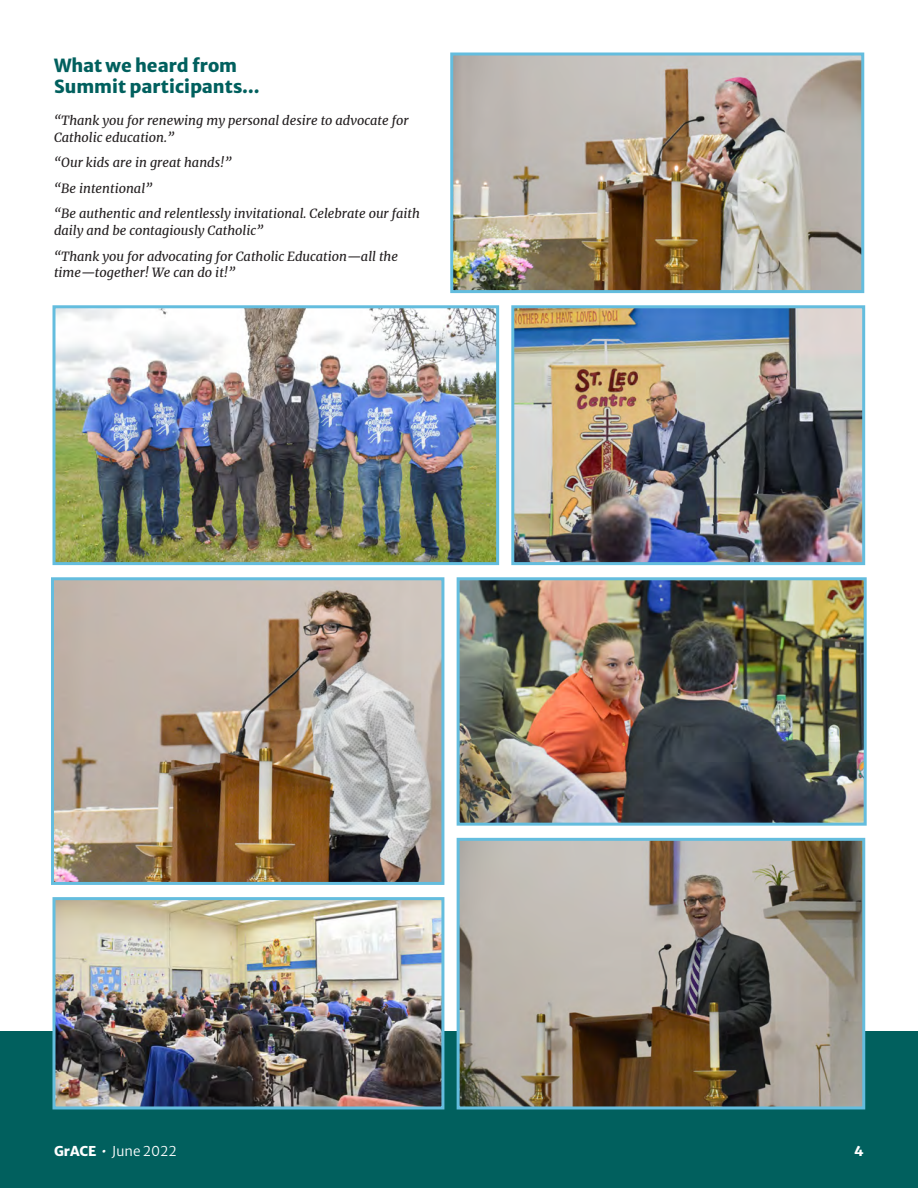
<style>
.page{position:relative;width:918px;height:1188px;background:#fff}
.page>*{position:absolute;margin:0;border:0;box-sizing:border-box;transform-origin:0 0}
.Subheadings{font:800 18px/21.6px "Merriweather Sans";color:#01605e}
.Titles{font:300 13.5px "Merriweather Sans";color:#fff}
.Titles-2{font:800 13.5px "Merriweather Sans";color:#fff}
.Single_Column_Paragr{font:italic 12.75px/16.8px "Merriweather";color:#231f20}
.s1{font-weight:800}
.s2{font-weight:700;font-style:italic}
</style>
<div class="page">
<div style="left:0;top:1031px;width:918px;height:157px;background:#01605e"></div>
<img style="left:454px;top:56px;width:406px;height:233px">
<div style="left:450px;top:52px;width:414px;height:241px;border:3px solid #64bdde"></div>
<img style="left:461px;top:842px;width:400px;height:263px">
<div style="left:457px;top:838px;width:408px;height:271px;border:3px solid #64bdde"></div>
<img style="left:55px;top:581px;width:385px;height:300px">
<div style="left:51px;top:577px;width:393px;height:308px;border:3px solid #64bdde"></div>
<img style="left:56px;top:309px;width:439px;height:252px">
<div style="left:52px;top:305px;width:447px;height:260px;border:3px solid #64bdde"></div>
<img style="left:461px;top:581px;width:402px;height:241px">
<div style="left:457px;top:577px;width:410px;height:249px;border:3px solid #64bdde"></div>
<img style="left:56px;top:901px;width:384px;height:204px">
<div style="left:52px;top:897px;width:392px;height:212px;border:3px solid #64bdde"></div>
<img style="left:515px;top:309px;width:346px;height:252px">
<div style="left:511px;top:305px;width:354px;height:260px;border:3px solid #64bdde"></div>
<p class="Subheadings" style="left:54px;top:52px;width:207px">What we heard from<br>Summit participants…</p>
<p class="Single_Column_Paragr" style="left:54px;top:112px;width:356px">“Thank you for renewing my personal desire to advocate for<br>Catholic education.”</p>
<p class="Single_Column_Paragr" style="left:54px;top:154px;width:179px">“Our kids are in great hands!”</p>
<p class="Single_Column_Paragr" style="left:54px;top:180px;width:100px">“Be intentional”</p>
<p class="Single_Column_Paragr" style="left:54px;top:205px;width:368px">“Be authentic and relentlessly invitational. Celebrate our faith daily and be contagiously Catholic”</p>
<p class="Single_Column_Paragr" style="left:54px;top:247px;width:346px">“Thank you for advocating for Catholic Education—all the time—together! We can do it!”</p>
<p class="Titles" style="left:54px;top:1140px;width:124px"><span class="s1">GrACE</span> <span class="s2">•</span> June 2022</p>
<p class="Titles-2" style="left:854px;top:1140px;width:11px">4</p>
</div>
